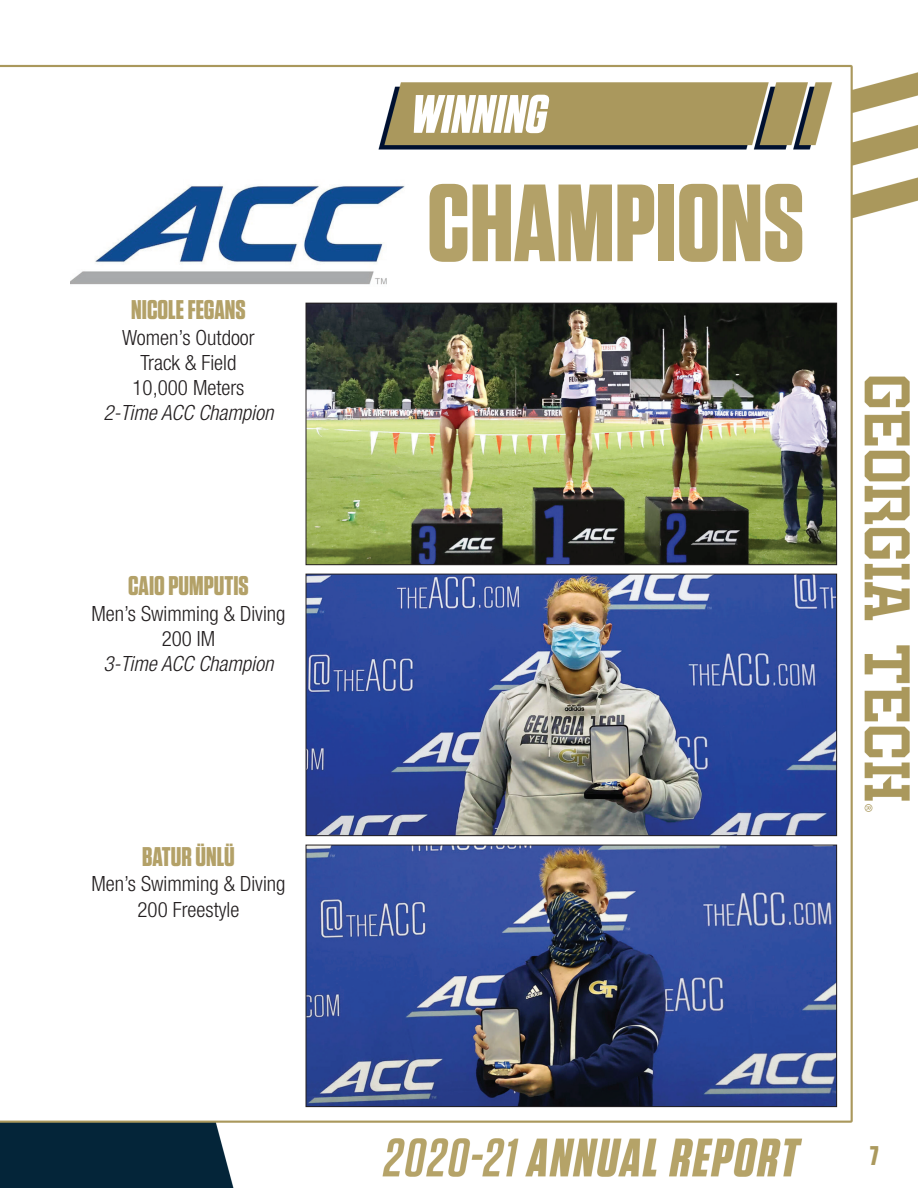
<style>
.page{position:relative;width:918px;height:1188px;background:#fff}
.page>*{position:absolute;margin:0;border:0;box-sizing:border-box;transform-origin:0 0}
.t1{font:700 109.5px "Tungsten";color:#b3a168}
.t2{font:italic 700 54px "Tungsten";color:#fff}
.t3{font:700 27px "Tungsten";color:#b3a168}
.t4{font:700 27px "Tungsten";color:#ab995d}
.t5{font:300 condensed 21px/25.2px "Helvetica Neue LT Std";color:#231f20;text-align:center}
.t6{font:italic 300 condensed 21px "Helvetica Neue LT Std";color:#231f20}
</style>
<div class="page">
<img style="left:0;top:64px;width:918px;height:1124px">
<img style="left:373px;top:81px;width:464px;height:71px">
<img style="left:70px;top:172px;width:342px;height:125px">
<img style="left:308px;top:305px;width:527px;height:258px">
<div style="left:306px;top:303px;width:531px;height:262px;border:1px solid #231f20"></div>
<img style="left:308px;top:576px;width:527px;height:258px">
<div style="left:306px;top:574px;width:531px;height:262px;border:1px solid #231f20"></div>
<img style="left:308px;top:847px;width:527px;height:258px">
<div style="left:306px;top:845px;width:531px;height:262px;border:1px solid #231f20"></div>
<p class="t3" style="left:131px;top:296px;width:116px">NICOLE FEGANS</p>
<p class="t5" style="left:122px;top:324px;width:134px">Women’s Outdoor<br>Track &amp; Field<br>10,000 Meters</p>
<p class="t6" style="left:104px;top:401px;width:171px">2-Time ACC Champion</p>
<p class="t3" style="left:128px;top:572px;width:122px">CAIO PUMPUTIS</p>
<p class="t5" style="left:91px;top:600px;width:196px">Men’s Swimming &amp; Diving<br>200 IM</p>
<p class="t6" style="left:104px;top:651px;width:171px">3-Time ACC Champion</p>
<p class="t3" style="left:142px;top:842px;width:94px">BATUR ÜNLÜ</p>
<p class="t5" style="left:91px;top:871px;width:196px">Men’s Swimming &amp; Diving<br>200 Freestyle</p>
<h2 class="t2" style="left:409px;top:85px;width:148px">WINNING</h2>
<h1 class="t1" style="left:427px;top:165px;width:379px">CHAMPIONS</h1>
<p class="t4" style="left:870px;top:1141px;width:10px">7</p>
</div>
